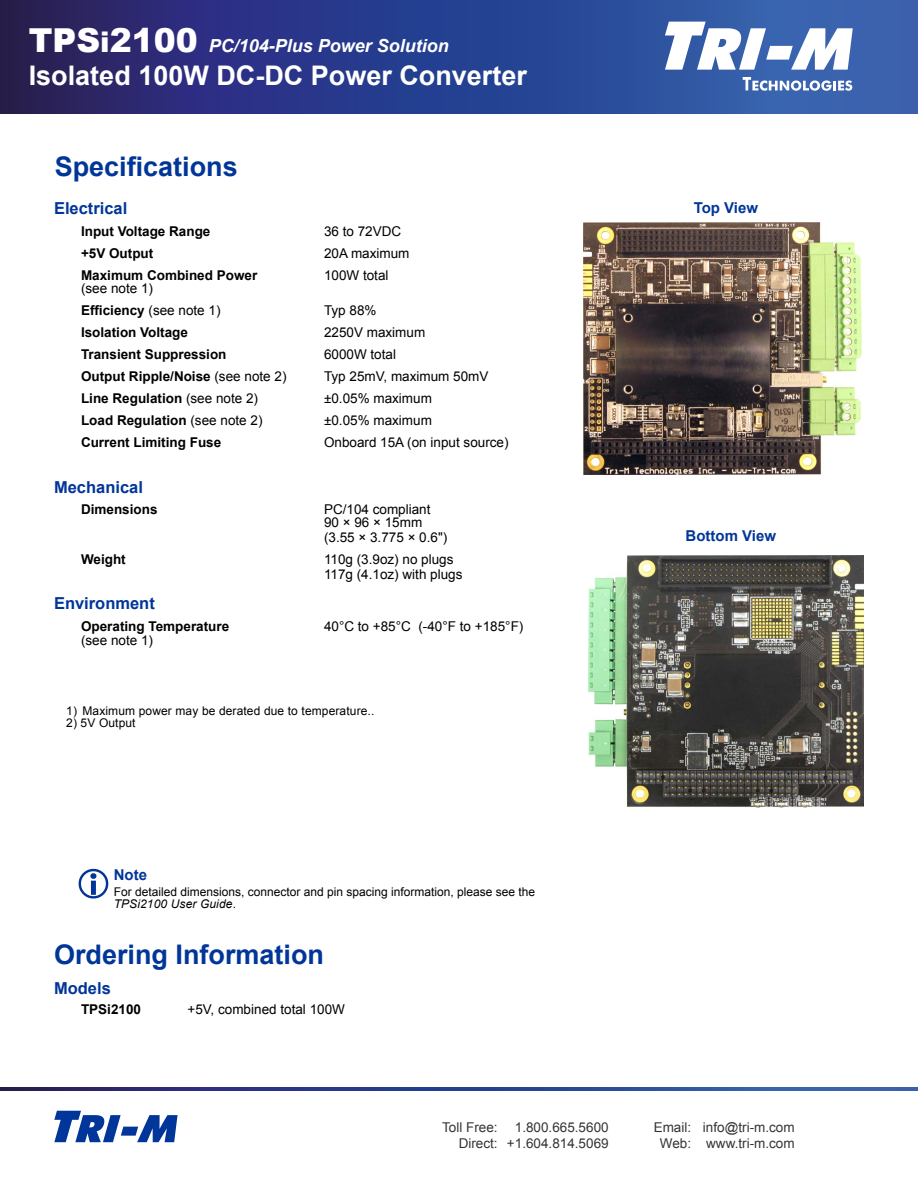
<style>
.page{position:relative;width:918px;height:1188px;background:#fff}
.page>*{position:absolute;margin:0;border:0;box-sizing:border-box;transform-origin:0 0}
.t1{font:700 27px "Arial";color:#003698}
.t2{font:700 27px "Arial";color:#fff}
.t3{font:italic 700 18px "Arial";color:#fff}
.t4{font:700 16.5px "Arial";color:#003698}
.t5{font:700 15px "Arial";color:#003698}
.t6{font:13.5px/22px "Arial";color:#000}
.t7{font:700 13.5px "Arial";color:#000}
.t8{font:12px/12px "Arial";color:#000}
.s1{font-weight:900;font-style:normal;font-size:33px}
.s2{font-weight:900;font-style:normal;font-size:28.5px}
.s3{font-weight:700}
.s4{font-weight:400}
.s5{font-style:italic}
</style>
<div class="page">
<svg style="left:0;top:1087px;width:918px;height:3px;background:#2c428e"></svg>
<svg style="left:79px;top:869px;width:29px;height:30px"></svg>
<svg style="left:0;top:0;width:918px;height:113px;background:#2b3f8b"></svg>
<svg style="left:665px;top:22px;width:188px;height:48px"></svg>
<svg style="left:743px;top:77px;width:109px;height:14px"></svg>
<svg style="left:54px;top:1111px;width:124px;height:31px"></svg>
<img style="left:584px;top:222px;width:277px;height:253px">
<img style="left:589px;top:555px;width:275px;height:252px">
<h2 class="t3" style="left:29px;top:34px;width:422px"><span class="s1">TPS</span><span class="s2">i</span><span class="s1">2100</span> PC/104-Plus Power Solution</h2>
<h1 class="t2" style="left:29px;top:57px;width:500px">Isolated 100W DC-DC Power Converter</h1>
<h1 class="t1" style="left:55px;top:148px;width:185px">Specifications</h1>
<p class="t4" style="left:54px;top:197px;width:75px">Electrical</p>
<p class="t7" style="left:81px;top:222px;width:131px">Input Voltage Range</p>
<p class="t6" style="left:324px;top:220px;width:79px">36 to 72VDC</p>
<p class="t7" style="left:81px;top:244px;width:74px">+5V Output</p>
<p class="t6" style="left:324px;top:242px;width:87px">20A maximum</p>
<p class="t7" style="left:81px;top:266px;width:178px">Maximum Combined Power</p>
<p class="t6" style="left:324px;top:264px;width:66px">100W total</p>
<p class="t6" style="left:81px;top:277px;width:141px">(see note 1)<br><span class="s3">Efficiency</span> (see note 1)</p>
<p class="t6" style="left:324px;top:300px;width:54px">Typ 88%</p>
<p class="t7" style="left:81px;top:323px;width:109px">Isolation Voltage</p>
<p class="t6" style="left:324px;top:322px;width:103px">2250V maximum</p>
<p class="t7" style="left:81px;top:345px;width:147px">Transient Suppression</p>
<p class="t6" style="left:324px;top:344px;width:74px">6000W total</p>
<p class="t7" style="left:81px;top:367px;width:207px">Output Ripple/Noise <span class="s4">(see note 2)</span></p>
<p class="t6" style="left:324px;top:366px;width:166px">Typ 25mV, maximum 50mV</p>
<p class="t7" style="left:81px;top:389px;width:179px">Line Regulation <span class="s4">(see note 2)</span></p>
<p class="t6" style="left:324px;top:388px;width:109px">±0.05% maximum</p>
<p class="t7" style="left:81px;top:411px;width:183px">Load Regulation <span class="s4">(see note 2)</span></p>
<p class="t6" style="left:324px;top:410px;width:109px">±0.05% maximum</p>
<p class="t7" style="left:81px;top:434px;width:142px">Current Limiting Fuse</p>
<p class="t6" style="left:324px;top:432px;width:186px">Onboard 15A (on input source)</p>
<p class="t4" style="left:54px;top:476px;width:90px">Mechanical</p>
<p class="t7" style="left:81px;top:500px;width:78px">Dimensions</p>
<p class="t6" style="left:324px;top:502px;width:108px;line-height:13.5px">PC/104 compliant<br>90 × 96 × 15mm</p>
<p class="t6" style="left:324px;top:527px;width:125px">(3.55 × 3.775 × 0.6")</p>
<p class="t7" style="left:81px;top:550px;width:46px">Weight</p>
<p class="t6" style="left:324px;top:552px;width:140px;line-height:15px">110g (3.9oz) no plugs<br>117g (4.1oz) with plugs</p>
<p class="t4" style="left:54px;top:592px;width:102px">Environment</p>
<p class="t7" style="left:81px;top:617px;width:150px">Operating Temperature</p>
<p class="t6" style="left:324px;top:616px;width:201px">40°C to +85°C (-40°F to +185°F)</p>
<p class="t6" style="left:81px;top:629px;width:74px">(see note 1)</p>
<p class="t8" style="left:66px;top:705px;width:310px">1) Maximum power may be derated due to temperature..</p>
<p class="t8" style="left:66px;top:717px;width:71px">2) 5V Output</p>
<p class="t5" style="left:114px;top:865px;width:35px">Note</p>
<p class="t8" style="left:114px;top:886px;width:423px">For detailed dimensions, connector and pin spacing information, please see the<br><span class="s5">TPSi2100 User Guide</span>.</p>
<h1 class="t1" style="left:54px;top:937px;width:272px">Ordering Information</h1>
<p class="t4" style="left:54px;top:977px;width:58px">Models</p>
<p class="t7" style="left:81px;top:1000px;width:62px">TPSi2100</p>
<p class="t6" style="left:188px;top:999px;width:159px">+5V, combined total 100W</p>
<p class="t5" style="left:694px;top:198px;width:66px">Top View</p>
<p class="t5" style="left:686px;top:526px;width:92px">Bottom View</p>
<p class="t6" style="left:442px;top:1117px;width:57px">Toll Free:</p>
<p class="t6" style="left:515px;top:1117px;width:95px">1.800.665.5600</p>
<p class="t6" style="left:654px;top:1117px;width:143px">Email: info@tri-m.com</p>
<p class="t6" style="left:459px;top:1133px;width:151px">Direct: +1.604.814.5069</p>
<p class="t6" style="left:660px;top:1133px;width:136px">Web: www.tri-m.com</p>
</div>
